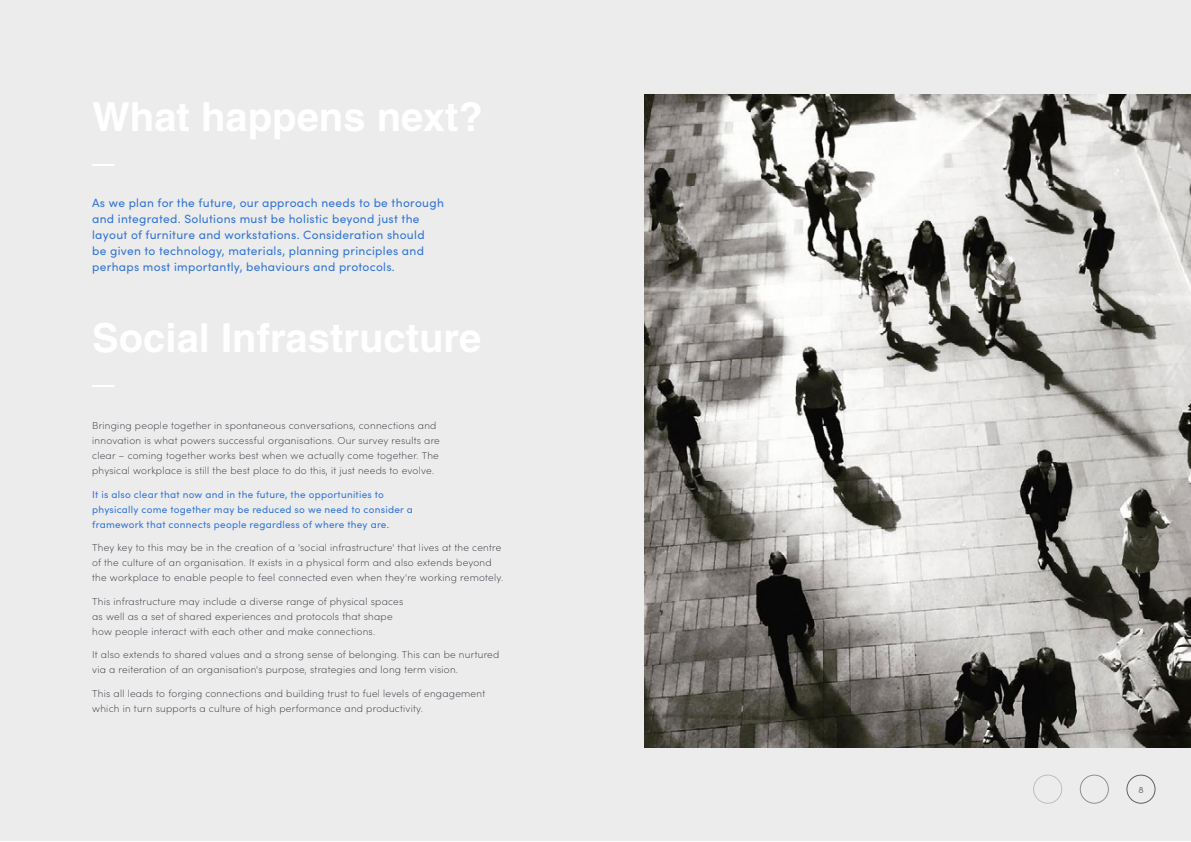
<style>
.page{position:relative;width:1191px;height:842px;background:#fff}
.page>*{position:absolute;margin:0;border:0;box-sizing:border-box;transform-origin:0 0}
.t1{font:12px/16px "Sofia Pro";letter-spacing:.025em;color:#3375d6}
.t2{font:200 10px/15px "Sofia Pro";letter-spacing:.025em;color:#2e3038}
.t3{font:10px/15px "Sofia Pro";letter-spacing:.025em;color:#3375d6}
.t4{font:9px "Sofia Pro";color:#414042}
</style>
<div class="page">
<div style="left:0;top:0;width:1190px;height:841px;background:#ececec"></div>
<div style="left:1033px;top:775px;width:29px;height:29px;border:1px solid #000010;border-radius:50%"></div>
<div style="left:1079px;top:775px;width:29px;height:29px;border:1px solid #000010;border-radius:50%"></div>
<div style="left:1126px;top:775px;width:29px;height:29px;border:1px solid #000010;border-radius:50%"></div>
<img style="left:644px;top:95px;width:547px;height:652px">
<p class="t1" style="left:92px;top:194px;width:353px">As we plan for the future, our approach needs to be thorough and integrated. Solutions must be holistic beyond just the layout of furniture and workstations. Consideration should<br>be given to technology, materials, planning principles and perhaps most importantly, behaviours and protocols.</p>
<p class="t2" style="left:92px;top:418px;width:349px">Bringing people together in spontaneous conversations, connections and innovation is what powers successful organisations. Our survey results are clear – coming together works best when we actually come together. The physical workplace is still the best place to do this, it just needs to evolve.</p>
<p class="t3" style="left:92px;top:486px;width:322px">It is also clear that now and in the future, the opportunities to physically come together may be reduced so we need to consider a framework that connects people regardless of where they are.</p>
<p class="t2" style="left:92px;top:540px;width:413px">They key to this may be in the creation of a 'social infrastructure' that lives at the centre of the culture of an organisation. It exists in a physical form and also extends beyond the workplace to enable people to feel connected even when they're working remotely.</p>
<p class="t2" style="left:92px;top:593px;width:313px">This infrastructure may include a diverse range of physical spaces as well as a set of shared experiences and protocols that shape how people interact with each other and make connections.</p>
<p class="t2" style="left:92px;top:647px;width:409px">It also extends to shared values and a strong sense of belonging. This can be nurtured via a reiteration of an organisation's purpose, strategies and long term vision.</p>
<p class="t2" style="left:92px;top:685px;width:394px">This all leads to forging connections and building trust to fuel levels of engagement which in turn supports a culture of high performance and productivity.</p>
<p class="t4" style="left:1138px;top:783px;width:7px">8</p>
</div>
